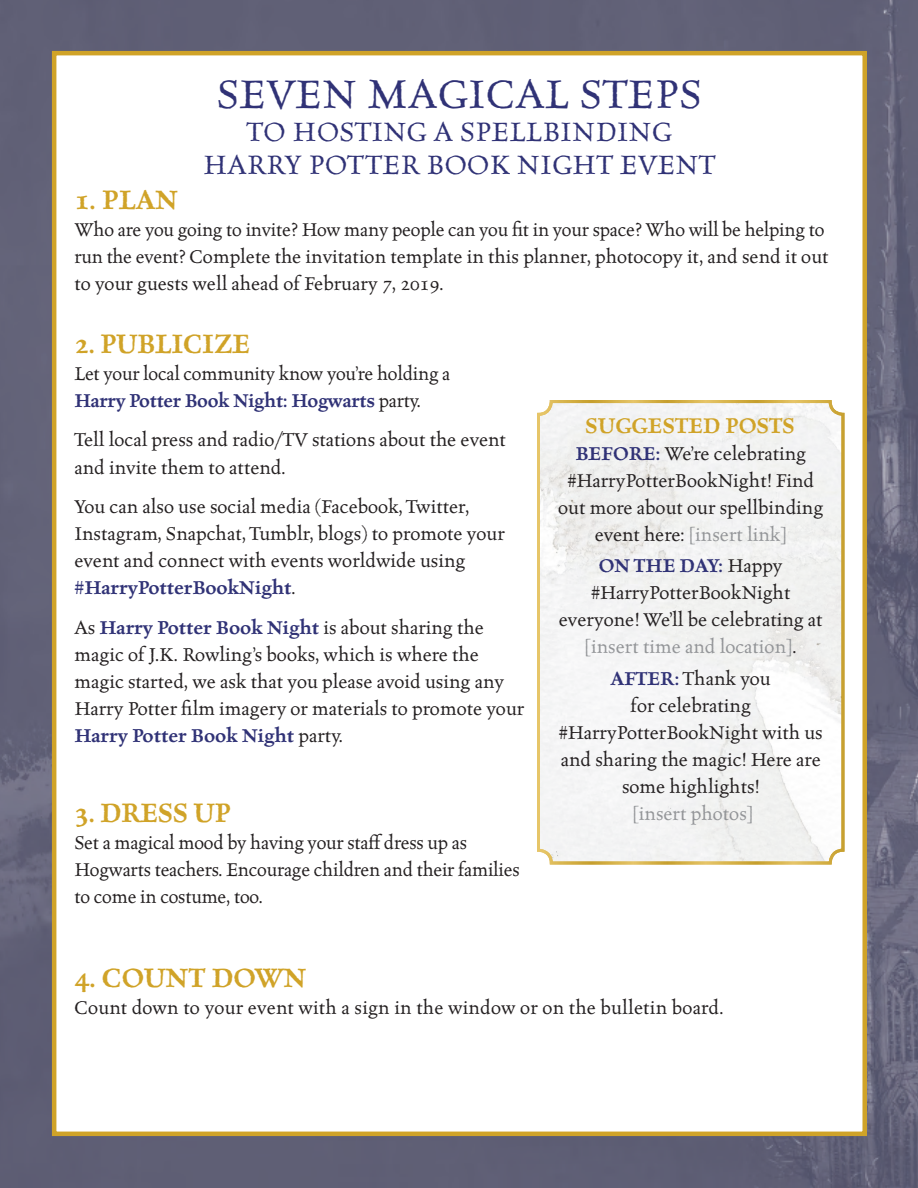
<style>
.page{position:relative;width:918px;height:1188px;background:#fff}
.page>*{position:absolute;margin:0;border:0;box-sizing:border-box;transform-origin:0 0}
.t1{font:45px "Celestia Antiqua MVB";letter-spacing:.02em;color:#303276}
.t2{font:30px/33px "Celestia Antiqua MVB";letter-spacing:.02em;color:#303276;text-align:center}
.t3{font:600 30px "Celestia Antiqua Std";letter-spacing:-.01em;color:#d0a328}
.t4{font:600 24px "Celestia Antiqua Std";color:#d0a328}
.t5{font:21px/27px "Celestia Antiqua Std";color:#231f20}
.t6{font:21px "Celestia Antiqua Std";color:#939598}
.s1{font-weight:600;color:#303276}
.s2{color:#939598}
</style>
<div class="page">
<img style="left:0;top:0;width:917px;height:1187px">
<div style="left:52px;top:51px;width:814px;height:1084px;background:#fff;border:4px solid #d0a328"></div>
<img style="left:541px;top:404px;width:299px;height:456px">
<div style="left:537px;top:400px;width:307px;height:464px;border:3px solid #fff;border-radius:13px"></div>
<h1 class="t1" style="left:217px;top:71px;width:486px">SEVEN MAGICAL STEPS</h1>
<h2 class="t2" style="left:203px;top:115px;width:513px">TO HOSTING A SPELLBINDING<br>HARRY POTTER BOOK NIGHT EVENT</h2>
<h2 class="t3" style="left:74px;top:184px;width:105px">1. PLAN</h2>
<p class="t5" style="left:74px;top:217px;width:755px">Who are you going to invite? How many people can you fit in your space? Who will be helping to run the event? Complete the invitation template in this planner, photocopy it, and send it out to your guests well ahead of February 7, 2019.</p>
<h2 class="t3" style="left:74px;top:328px;width:177px">2. PUBLICIZE</h2>
<p class="t5" style="left:74px;top:360px;width:377px">Let your local community know you’re holding a<br><span class="s1">Harry Potter Book Night: Hogwarts</span> party.</p>
<p class="t5" style="left:74px;top:427px;width:433px">Tell local press and radio/TV stations about the event and invite them to attend.</p>
<p class="t5" style="left:74px;top:494px;width:432px">You can also use social media (Facebook, Twitter, Instagram, Snapchat, Tumblr, blogs) to promote your event and connect with events worldwide using <span class="s1">#HarryPotterBookNight</span>.</p>
<p class="t5" style="left:74px;top:614px;width:451px">As <span class="s1">Harry Potter Book Night</span> is about sharing the magic of J.K. Rowling’s books, which is where the magic started, we ask that you please avoid using any Harry Potter film imagery or materials to promote your <span class="s1">Harry Potter Book Night</span> party.</p>
<p class="t4" style="left:585px;top:413px;width:211px">SUGGESTED POSTS</p>
<p class="t5" style="left:558px;top:440px;width:266px;text-align:center"><span class="s1">BEFORE:</span> We’re celebrating #HarryPotterBookNight! Find out more about our spellbinding event here: <span class="s2">[insert link]</span></p>
<p class="t5" style="left:559px;top:553px;width:265px;text-align:center"><span class="s1">ON THE DAY:</span> Happy #HarryPotterBookNight everyone! We’ll be celebrating at <span class="s2">[insert time and location]</span>.</p>
<p class="t5" style="left:558px;top:665px;width:265px;text-align:center"><span class="s1">AFTER:</span> Thank you<br>for celebrating #HarryPotterBookNight with us and sharing the magic! Here are some highlights!</p>
<p class="t6" style="left:632px;top:802px;width:122px">[insert photos]</p>
<h2 class="t3" style="left:74px;top:796px;width:158px">3. DRESS UP</h2>
<p class="t5" style="left:74px;top:829px;width:447px">Set a magical mood by having your staff dress up as<br>Hogwarts teachers. Encourage children and their families to come in costume, too.</p>
<h2 class="t3" style="left:74px;top:961px;width:233px">4. COUNT DOWN</h2>
<p class="t5" style="left:74px;top:994px;width:650px">Count down to your event with a sign in the window or on the bulletin board.</p>
</div>
